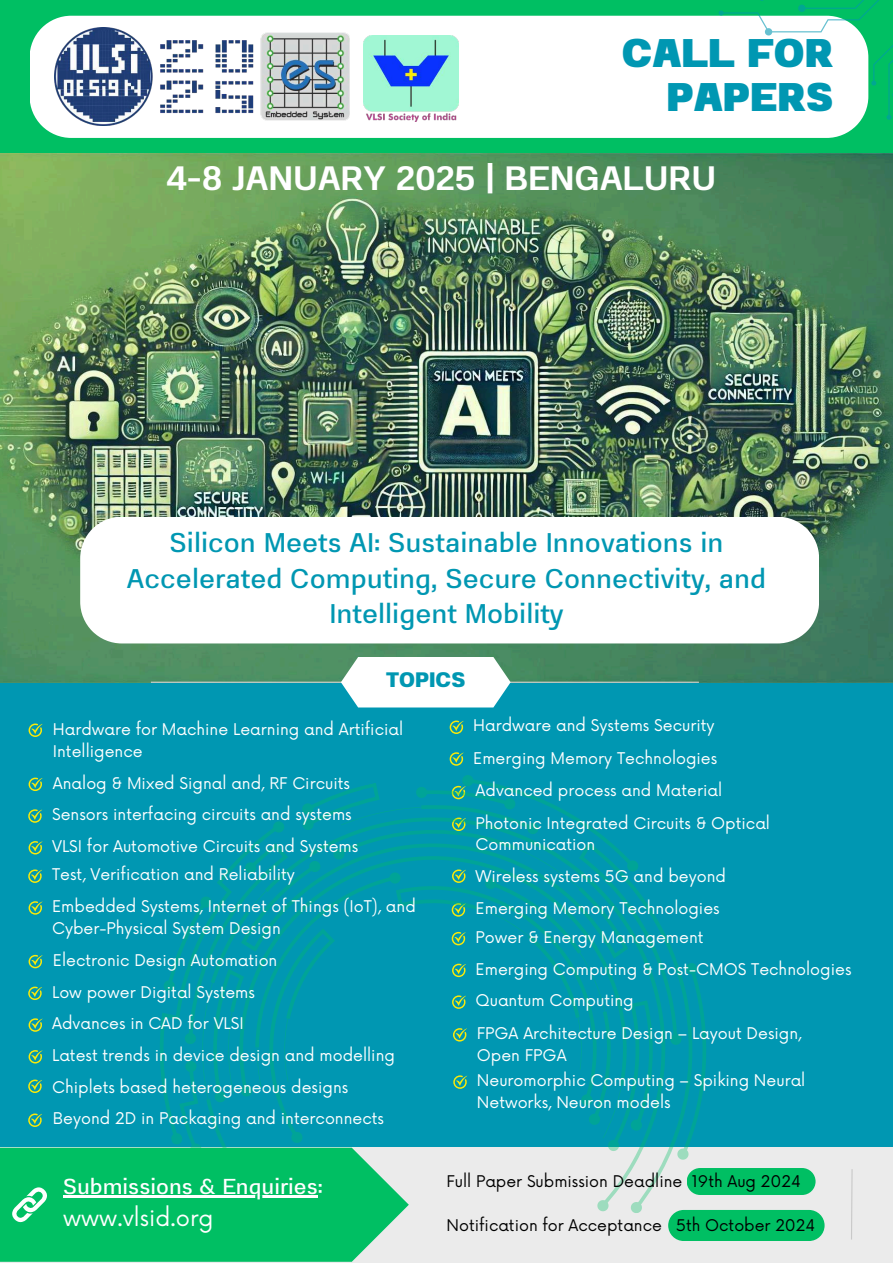
<style>
.page{position:relative;width:893px;height:1263px;background:#00bf63}
.page>*{position:absolute;margin:0;border:0;box-sizing:border-box;transform-origin:0 0}
.t1{font:800 44.33px/44px "Emmali";color:#0097b2;text-align:right}
.t2{font:500 37.5px "Emmali";color:#fff}
.t3{font:30px/35.4px "Emmali";color:#0097b2;text-align:center}
.t4{font:24px "Emmali";color:#fff}
.t5{font:700 23.25px "Emmali";color:#0097b2}
.t6{font:22.5px "Now";color:#fff}
.t7{font:15.75px/31.7px "Now";color:#fff}
.t8{font:15.75px "Now";color:#000}
</style>
<div class="page">
<div style="left:0;top:677px;width:893px;height:477px;background:#0097b2"></div>
<div style="left:0;top:1148px;width:893px;height:115px;background:#ebebeb"></div>
<div style="left:0;top:1148px;width:409px;height:114px;background:#00bf63"></div>
<svg style="left:12px;top:1187px;width:35px;height:36px"></svg>
<img style="left:0;top:153px;width:893px;height:529px">
<hr style="left:151px;top:682px;width:548px;height:1px;background:#d4d4d4">
<svg style="left:341px;top:657px;width:169px;height:50px;background:#eaf4f3"></svg>
<svg style="left:851px;top:1169px;width:2px;height:71px"></svg>
<div style="left:30px;top:16px;width:647px;height:122px;background:#fff"></div>
<img style="left:55px;top:28px;width:295px;height:98px">
<img style="left:363px;top:36px;width:95px;height:86px">
<svg style="left:29px;top:778px;width:13px;height:13px"></svg>
<svg style="left:29px;top:723px;width:13px;height:14px"></svg>
<svg style="left:28px;top:809px;width:14px;height:14px"></svg>
<svg style="left:29px;top:841px;width:13px;height:13px"></svg>
<svg style="left:28px;top:869px;width:14px;height:14px"></svg>
<svg style="left:29px;top:901px;width:13px;height:14px"></svg>
<svg style="left:29px;top:955px;width:13px;height:13px"></svg>
<svg style="left:28px;top:986px;width:14px;height:14px"></svg>
<svg style="left:29px;top:1018px;width:13px;height:14px"></svg>
<svg style="left:29px;top:1050px;width:13px;height:13px"></svg>
<svg style="left:28px;top:1113px;width:14px;height:14px"></svg>
<svg style="left:450px;top:720px;width:13px;height:14px"></svg>
<svg style="left:28px;top:1079px;width:14px;height:14px"></svg>
<div style="left:80px;top:517px;width:739px;height:126px;background:#fff"></div>
<div style="left:686px;top:1168px;width:129px;height:27px;background:#00bf63;border-radius:13px"></div>
<div style="left:668px;top:1210px;width:156px;height:31px;background:#00bf63;border-radius:16px"></div>
<svg style="left:256px;top:1179px;width:445px;height:83px"></svg>
<svg style="left:596px;top:1199px;width:13px;height:13px"></svg>
<svg style="left:630px;top:1201px;width:13px;height:13px"></svg>
<svg style="left:152px;top:752px;width:582px;height:427px"></svg>
<hr style="left:63px;top:1195px;width:255px;height:2px;background:#fff">
<svg style="left:677px;top:0;width:216px;height:249px"></svg>
<h1 class="t1" style="left:622px;top:30px;width:213px">CALL FOR<br>PAPERS</h1>
<h2 class="t2" style="left:167px;top:155px;width:551px">4-8 JANUARY 2025 | BENGALURU</h2>
<h3 class="t3" style="left:127px;top:524px;width:641px">Silicon Meets AI: Sustainable Innovations in<br>Accelerated Computing, Secure Connectivity, and<br>Intelligent Mobility</h3>
<h3 class="t5" style="left:386px;top:666px;width:81px">TOPICS</h3>
<p class="t7" style="left:53px;top:719px;width:352px;line-height:21.9px">Hardware for Machine Learning and Artificial<br>Intelligence</p>
<p class="t7" style="left:52px;top:768px;width:308px">Analog &amp; Mixed Signal and, RF Circuits<br>Sensors interfacing circuits and systems<br>VLSI for Automotive Circuits and Systems</p>
<p class="t7" style="left:52px;top:860px;width:365px">Test, Verification and Reliability<br>Embedded Systems, Internet of Things (IoT), and</p>
<p class="t7" style="left:52px;top:913px;width:344px">Cyber-Physical System Design<br>Electronic Design Automation<br>Low power Digital Systems<br>Advances in CAD for VLSI<br>Latest trends in device design and modelling</p>
<p class="t7" style="left:52px;top:1072px;width:298px">Chiplets based heterogeneous designs</p>
<p class="t7" style="left:53px;top:1104px;width:333px">Beyond 2D in Packaging and interconnects</p>
<p class="t7" style="left:473px;top:710px;width:298px;line-height:32.3px">Hardware and Systems Security Emerging Memory Technologies Advanced process and Material Photonic Integrated Circuits &amp; Optical</p>
<p class="t7" style="left:475px;top:830px;width:121px">Communication</p>
<p class="t7" style="left:475px;top:861px;width:252px">Wireless systems 5G and beyond</p>
<p class="t7" style="left:475px;top:895px;width:246px;line-height:28.7px">Emerging Memory Technologies<br>Power &amp; Energy Management</p>
<p class="t7" style="left:475px;top:953px;width:377px;line-height:32.2px">Emerging Computing &amp; Post-CMOS Technologies<br>Quantum Computing<br>FPGA Architecture Design – Layout Design,</p>
<p class="t7" style="left:477px;top:1043px;width:330px;line-height:25.3px">Open FPGA<br>Neuromorphic Computing – Spiking Neural</p>
<p class="t7" style="left:477px;top:1087px;width:195px">Networks, Neuron models</p>
<h3 class="t4" style="left:63px;top:1171px;width:261px">Submissions &amp; Enquiries:</h3>
<h3 class="t6" style="left:63px;top:1205px;width:152px">www.vlsid.org</h3>
<p class="t8" style="left:446px;top:1172px;width:356px">Full Paper Submission Deadline 19th Aug 2024</p>
<p class="t8" style="left:446px;top:1216px;width:370px">Notification for Acceptance 5th October 2024</p>
</div>
